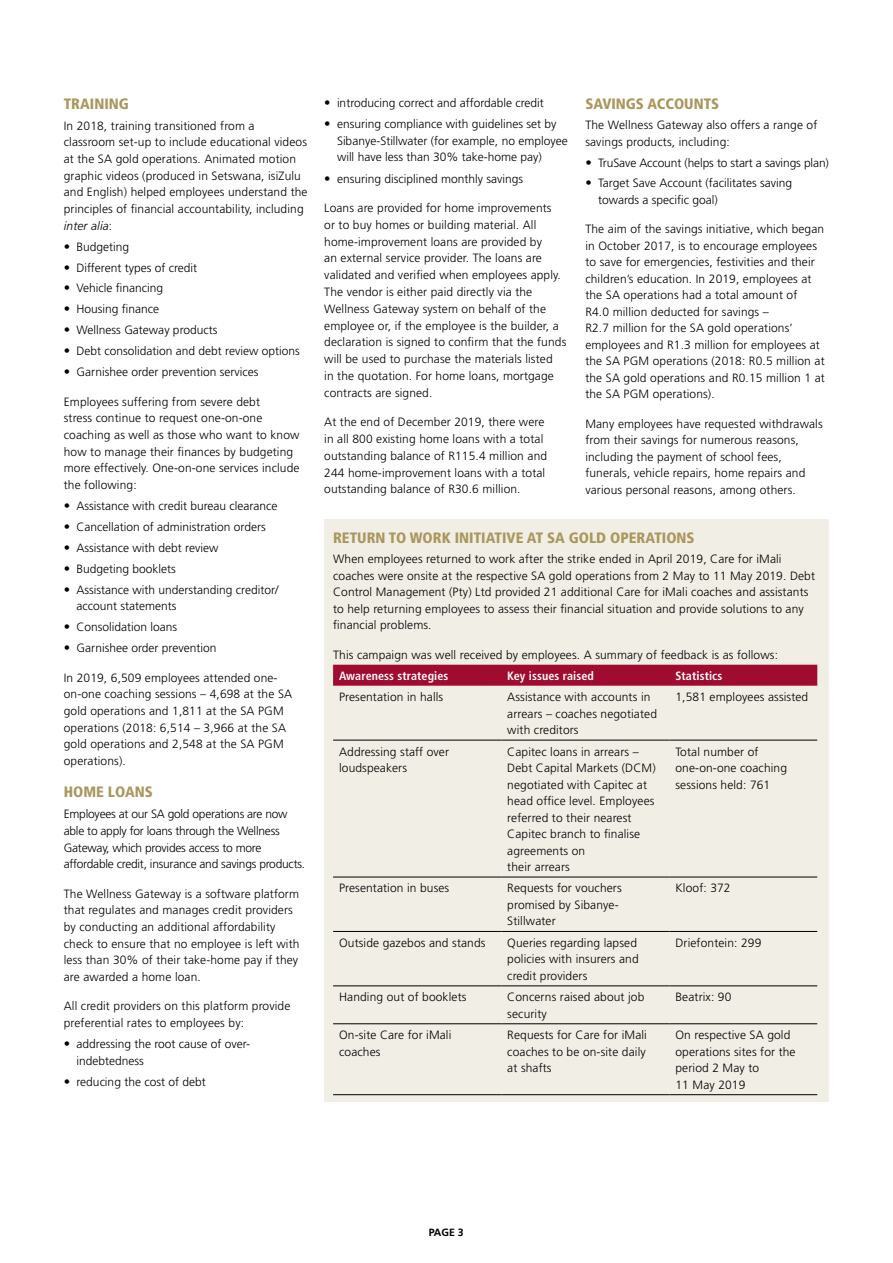
<style>
.page{position:relative;width:893px;height:1263px;background:#fff}
.page>*{position:absolute;margin:0;border:0;box-sizing:border-box;transform-origin:0 0}
.t1{font:900 condensed 15px "Frutiger";color:#aa975d}
.t2{font:300 12px/16.5px "Frutiger";letter-spacing:.01em;color:#000}
.t3{font:300 12px/16.6px "Frutiger";letter-spacing:-.02em;color:#000}
.t4{font:700 condensed 12px "Frutiger";letter-spacing:.01em;color:#fff}
.t5{font:300 12px "Frutiger";letter-spacing:-.01em;color:#000}
.t6{font:700 10.5px "Frutiger";color:#000}
.s1{font-style:italic}
.s2{font-size:12.75px}
</style>
<div class="page">
<div style="left:325px;top:519px;width:504px;height:583px;background:#f1eee6"></div>
<div style="left:333px;top:665px;width:484px;height:21px;background:#a00c30"></div>
<hr style="left:333px;top:1094px;width:168px;height:1px;background:#000">
<hr style="left:501px;top:1094px;width:168px;height:1px;background:#000">
<hr style="left:669px;top:1094px;width:148px;height:1px;background:#000">
<hr style="left:333px;top:740px;width:168px;height:1px;background:#000">
<hr style="left:501px;top:740px;width:168px;height:1px;background:#000">
<hr style="left:669px;top:740px;width:148px;height:1px;background:#000">
<hr style="left:333px;top:877px;width:168px;height:1px;background:#000">
<hr style="left:501px;top:877px;width:168px;height:1px;background:#000">
<hr style="left:669px;top:877px;width:148px;height:1px;background:#000">
<hr style="left:333px;top:931px;width:168px;height:1px;background:#000">
<hr style="left:501px;top:931px;width:168px;height:1px;background:#000">
<hr style="left:669px;top:931px;width:148px;height:1px;background:#000">
<hr style="left:333px;top:985px;width:168px;height:1px;background:#000">
<hr style="left:501px;top:985px;width:168px;height:1px;background:#000">
<hr style="left:669px;top:985px;width:148px;height:1px;background:#000">
<hr style="left:333px;top:1023px;width:168px;height:1px;background:#000">
<hr style="left:501px;top:1023px;width:168px;height:1px;background:#000">
<hr style="left:669px;top:1023px;width:148px;height:1px;background:#000">
<p class="t1" style="left:64px;top:94px;width:67px">TRAINING</p>
<p class="t2" style="left:64px;top:117px;width:245px">In 2018, training transitioned from a classroom set-up to include educational videos at the SA gold operations. Animated motion graphic videos (produced in Setswana, isiZulu and English) helped employees understand the principles of financial accountability, including <span class="s1">inter alia</span>:</p>
<p class="t2" style="left:64px;top:238px;width:67px"><span class="s2">•</span> Budgeting</p>
<p class="t2" style="left:64px;top:259px;width:135px"><span class="s2">•</span> Different types of credit</p>
<p class="t2" style="left:64px;top:280px;width:101px"><span class="s2">•</span> Vehicle financing</p>
<p class="t2" style="left:64px;top:301px;width:97px"><span class="s2">•</span> Housing finance</p>
<p class="t2" style="left:64px;top:322px;width:155px"><span class="s2">•</span> Wellness Gateway products</p>
<p class="t2" style="left:64px;top:343px;width:237px"><span class="s2">•</span> Debt consolidation and debt review options</p>
<p class="t2" style="left:64px;top:364px;width:196px"><span class="s2">•</span> Garnishee order prevention services</p>
<p class="t2" style="left:64px;top:393px;width:237px">Employees suffering from severe debt<br>stress continue to request one-on-one coaching as well as those who want to know how to manage their finances by budgeting more effectively. One-on-one services include the following:</p>
<p class="t2" style="left:64px;top:497px;width:215px"><span class="s2">•</span> Assistance with credit bureau clearance</p>
<p class="t2" style="left:64px;top:518px;width:203px"><span class="s2">•</span> Cancellation of administration orders</p>
<p class="t2" style="left:64px;top:539px;width:156px"><span class="s2">•</span> Assistance with debt review</p>
<p class="t2" style="left:64px;top:560px;width:114px"><span class="s2">•</span> Budgeting booklets</p>
<p class="t2" style="left:77px;top:581px;width:203px;text-indent:-13px"><span class="s2">•</span> Assistance with understanding creditor/ account statements</p>
<p class="t2" style="left:64px;top:619px;width:115px"><span class="s2">•</span> Consolidation loans</p>
<p class="t2" style="left:64px;top:640px;width:154px"><span class="s2">•</span> Garnishee order prevention</p>
<p class="t2" style="left:64px;top:669px;width:230px">In 2019, 6,509 employees attended one&shy;on-one coaching sessions – 4,698 at the SA gold operations and 1,811 at the SA PGM operations (2018: 6,514 – 3,966 at the SA gold operations and 2,548 at the SA PGM operations).</p>
<p class="t1" style="left:64px;top:783px;width:91px">HOME LOANS</p>
<p class="t3" style="left:64px;top:806px;width:243px">Employees at our SA gold operations are now able to apply for loans through the Wellness Gateway, which provides access to more affordable credit, insurance and savings products.</p>
<p class="t2" style="left:64px;top:885px;width:237px">The Wellness Gateway is a software platform that regulates and manages credit providers by conducting an additional affordability check to ensure that no employee is left with less than 30% of their take-home pay if they are awarded a home loan.</p>
<p class="t2" style="left:64px;top:998px;width:228px">All credit providers on this platform provide preferential rates to employees by:</p>
<p class="t2" style="left:77px;top:1035px;width:175px;text-indent:-13px"><span class="s2">•</span> addressing the root cause of over&shy;indebtedness</p>
<p class="t2" style="left:64px;top:1073px;width:143px"><span class="s2">•</span> reducing the cost of debt</p>
<p class="t2" style="left:324px;top:94px;width:221px"><span class="s2">•</span> introducing correct and affordable credit</p>
<p class="t2" style="left:337px;top:115px;width:232px;text-indent:-13px"><span class="s2">•</span> ensuring compliance with guidelines set by<br>Sibanye-Stillwater (for example, no employee will have less than 30% take-home pay)</p>
<p class="t2" style="left:324px;top:170px;width:200px"><span class="s2">•</span> ensuring disciplined monthly savings</p>
<p class="t2" style="left:324px;top:199px;width:244px">Loans are provided for home improvements<br>or to buy homes or building material. All home-improvement loans are provided by<br>an external service provider. The loans are validated and verified when employees apply.<br>The vendor is either paid directly via the Wellness Gateway system on behalf of the employee or, if the employee is the builder, a declaration is signed to confirm that the funds will be used to purchase the materials listed<br>in the quotation. For home loans, mortgage contracts are signed.</p>
<p class="t2" style="left:324px;top:414px;width:224px">At the end of December 2019, there were in all 800 existing home loans with a total outstanding balance of R115.4 million and 244 home-improvement loans with a total outstanding balance of R30.6 million.</p>
<p class="t1" style="left:585px;top:94px;width:135px">SAVINGS ACCOUNTS</p>
<p class="t2" style="left:585px;top:117px;width:233px">The Wellness Gateway also offers a range of savings products, including:</p>
<p class="t5" style="left:585px;top:156px;width:245px"><span class="s2">•</span> TruSave Account (helps to start a savings plan)</p>
<p class="t2" style="left:598px;top:175px;width:195px;text-indent:-13px"><span class="s2">•</span> Target Save Account (facilitates saving towards a specific goal)</p>
<p class="t2" style="left:585px;top:221px;width:241px">The aim of the savings initiative, which began in October 2017, is to encourage employees to save for emergencies, festivities and their children’s education. In 2019, employees at the SA operations had a total amount of<br>R4.0 million deducted for savings –<br>R2.7 million for the SA gold operations’ employees and R1.3 million for employees at the SA PGM operations (2018: R0.5 million at the SA gold operations and R0.15 million 1 at the SA PGM operations).</p>
<p class="t2" style="left:585px;top:415px;width:239px">Many employees have requested withdrawals from their savings for numerous reasons, including the payment of school fees, funerals, vehicle repairs, home repairs and various personal reasons, among others.</p>
<p class="t1" style="left:333px;top:528px;width:363px">RETURN TO WORK INITIATIVE AT SA GOLD OPERATIONS</p>
<p class="t2" style="left:333px;top:551px;width:483px">When employees returned to work after the strike ended in April 2019, Care for iMali coaches were onsite at the respective SA gold operations from 2 May to 11 May 2019. Debt Control Management (Pty) Ltd provided 21 additional Care for iMali coaches and assistants to help returning employees to assess their financial situation and provide solutions to any financial problems.</p>
<p class="t2" style="left:333px;top:646px;width:446px">This campaign was well received by employees. A summary of feedback is as follows:</p>
<p class="t4" style="left:339px;top:668px;width:111px">Awareness strategies</p>
<p class="t4" style="left:507px;top:668px;width:88px">Key issues raised</p>
<p class="t4" style="left:675px;top:668px;width:48px">Statistics</p>
<p class="t2" style="left:339px;top:689px;width:106px">Presentation in halls</p>
<p class="t2" style="left:507px;top:689px;width:151px">Assistance with accounts in arrears – coaches negotiated with creditors</p>
<p class="t2" style="left:675px;top:689px;width:134px">1,581 employees assisted</p>
<p class="t2" style="left:339px;top:743px;width:111px">Addressing staff over loudspeakers</p>
<p class="t2" style="left:507px;top:743px;width:150px">Capitec loans in arrears –<br>Debt Capital Markets (DCM) negotiated with Capitec at head office level. Employees referred to their nearest<br>Capitec branch to finalise agreements on<br>their arrears</p>
<p class="t2" style="left:675px;top:743px;width:113px">Total number of one-on-one coaching sessions held: 761</p>
<p class="t2" style="left:339px;top:880px;width:112px">Presentation in buses</p>
<p class="t2" style="left:507px;top:880px;width:116px">Requests for vouchers promised by Sibanye-<br>Stillwater</p>
<p class="t2" style="left:675px;top:880px;width:57px">Kloof: 372</p>
<p class="t2" style="left:339px;top:934px;width:148px">Outside gazebos and stands</p>
<p class="t2" style="left:507px;top:934px;width:133px">Queries regarding lapsed policies with insurers and credit providers</p>
<p class="t2" style="left:675px;top:934px;width:87px">Driefontein: 299</p>
<p class="t2" style="left:339px;top:989px;width:129px">Handing out of booklets</p>
<p class="t2" style="left:507px;top:989px;width:139px">Concerns raised about job security</p>
<p class="t2" style="left:675px;top:989px;width:57px">Beatrix: 90</p>
<p class="t2" style="left:339px;top:1027px;width:114px">On-site Care for iMali coaches</p>
<p class="t2" style="left:507px;top:1027px;width:141px;text-align:justify">Requests for Care for iMali coaches to be on-site daily at shafts</p>
<p class="t2" style="left:675px;top:1027px;width:122px">On respective SA gold operations sites for the period 2 May to<br>11 May 2019</p>
<p class="t6" style="left:429px;top:1226px;width:36px">PAGE 3</p>
</div>
